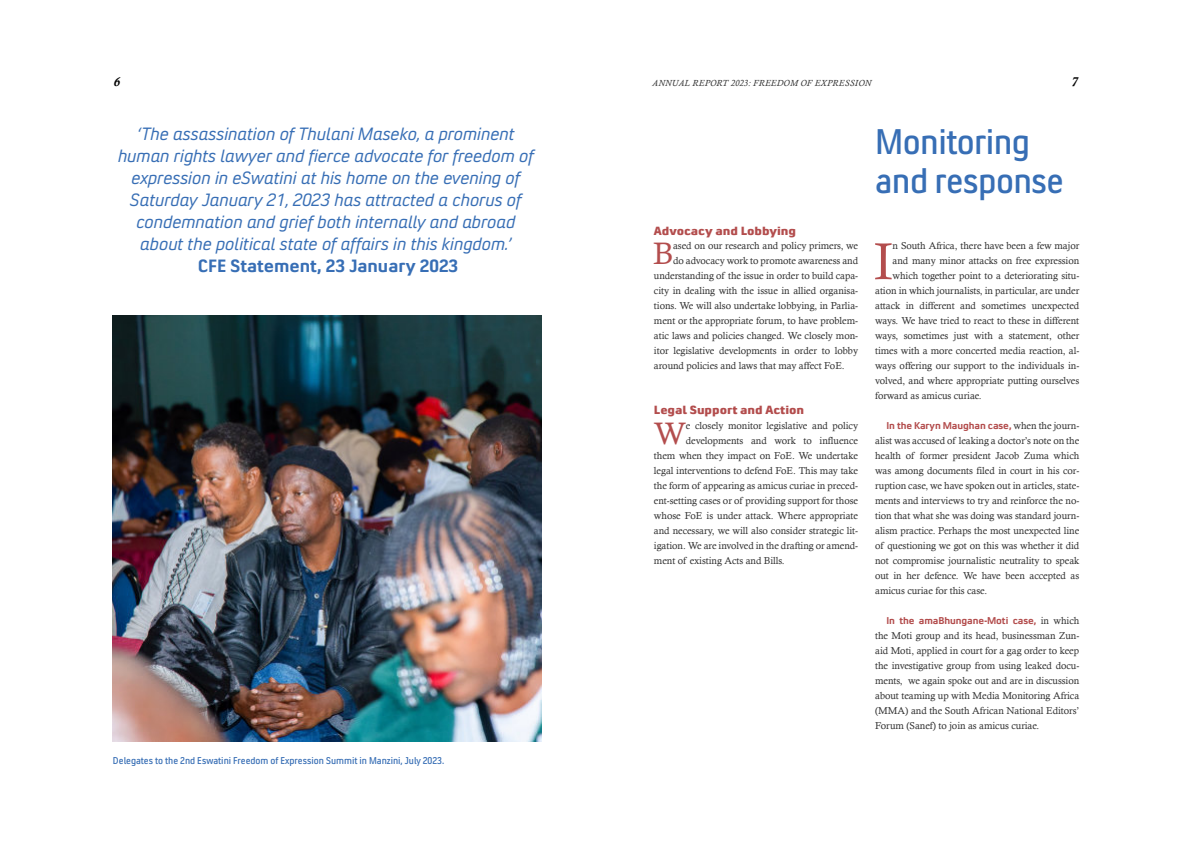
<style>
.page{position:relative;width:1191px;height:842px;background:#fff}
.page>*{position:absolute;margin:0;border:0;box-sizing:border-box;transform-origin:0 0}
.t1{font:52.1px "Calisto";color:#b34d4d}
.t2{font:36px/38.8px "Convection Condensed";letter-spacing:-.015em;color:#376eb5}
.t3{font:31.1px "Calisto";color:#b34d4d}
.t4{font:italic 18px/22px "Convection";color:#376eb5;text-align:center}
.t5{font:700 18px "Convection";color:#376eb5}
.t6{font:italic 700 13px "Calisto";color:#000}
.t7{font:800 12px "Convection";letter-spacing:-.005em;color:#b34d4d}
.t8{font:10px/15px "Calisto";letter-spacing:-.005em;color:#303030;text-align:justify}
.t9{font:10px "Convection Condensed";color:#376eb5}
.t10{font:700 10px "Convection";letter-spacing:-.005em;color:#b34d4d}
.t11{font:italic 9px "Calisto";letter-spacing:.025em;color:#303030}
.s1{font-family:"Calisto";font-weight:400;color:#303030}
</style>
<div class="page">
<img style="left:112px;top:315px;width:429px;height:427px">
<h3 class="t6" style="left:113px;top:77px;width:8px">6</h3>
<p class="t11" style="left:652px;top:79px;width:221px">ANNUAL REPORT 2023: FREEDOM OF EXPRESSION</p>
<h3 class="t6" style="left:1071px;top:77px;width:8px">7</h3>
<p class="t4" style="left:118px;top:124px;width:417px">‘The assassination of Thulani Maseko, a prominent human rights lawyer and fierce advocate for freedom of expression in eSwatini at his home on the evening of Saturday January 21, 2023 has attracted a chorus of condemnation and grief both internally and abroad about the political state of affairs in this kingdom.’</p>
<h3 class="t5" style="left:198px;top:259px;width:262px">CFE Statement, 23 January 2023</h3>
<p class="t9" style="left:113px;top:757px;width:333px">Delegates to the 2nd Eswatini Freedom of Expression Summit in Manzini, July 2023.</p>
<p class="t7" style="left:654px;top:227px;width:144px">Advocacy and Lobbying</p>
<h3 class="t3" style="left:653px;top:242px;width:22px">B</h3>
<p class="t8" style="left:673px;top:239px;width:186px">ased on our research and policy primers, we</p>
<p class="t8" style="left:673px;top:254px;width:186px">do advocacy work to promote awareness and</p>
<p class="t8" style="left:654px;top:269px;width:206px">understanding of the issue in order to build capa-</p>
<p class="t8" style="left:654px;top:284px;width:206px">city in dealing with the issue in allied organisa-</p>
<p class="t8" style="left:654px;top:299px;width:206px">tions. We will also undertake lobbying, in Parlia-</p>
<p class="t8" style="left:654px;top:314px;width:206px">ment or the appropriate forum, to have problem-</p>
<p class="t8" style="left:654px;top:329px;width:206px">atic laws and policies changed. We closely mon-</p>
<p class="t8" style="left:654px;top:344px;width:206px">itor legislative developments in order to lobby</p>
<p class="t8" style="left:654px;top:359px;width:192px">around policies and laws that may affect FoE.</p>
<p class="t7" style="left:654px;top:406px;width:152px">Legal Support and Action</p>
<h3 class="t3" style="left:654px;top:422px;width:34px">W</h3>
<p class="t8" style="left:686px;top:419px;width:174px">e closely monitor legislative and policy</p>
<p class="t8" style="left:686px;top:434px;width:174px">developments and work to influence</p>
<p class="t8" style="left:654px;top:449px;width:206px">them when they impact on FoE. We undertake</p>
<p class="t8" style="left:654px;top:464px;width:206px">legal interventions to defend FoE. This may take</p>
<p class="t8" style="left:654px;top:479px;width:206px">the form of appearing as amicus curiae in preced-</p>
<p class="t8" style="left:654px;top:494px;width:206px">ent-setting cases or of providing support for those</p>
<p class="t8" style="left:654px;top:509px;width:206px">whose FoE is under attack. Where appropriate</p>
<p class="t8" style="left:654px;top:524px;width:206px">and necessary, we will also consider strategic lit-</p>
<p class="t8" style="left:654px;top:539px;width:206px">igation. We are involved in the drafting or amend-</p>
<p class="t8" style="left:654px;top:554px;width:132px">ment of existing Acts and Bills.</p>
<h2 class="t2" style="left:875px;top:126px;width:190px">Monitoring and response</h2>
<h1 class="t1" style="left:874px;top:242px;width:21px">I</h1>
<p class="t8" style="left:892px;top:239px;width:188px">n South Africa, there have been a few major</p>
<p class="t8" style="left:892px;top:254px;width:188px">and many minor attacks on free expression</p>
<p class="t8" style="left:892px;top:269px;width:188px">which together point to a deteriorating situ-</p>
<p class="t8" style="left:875px;top:284px;width:206px">ation in which journalists, in particular, are under</p>
<p class="t8" style="left:875px;top:299px;width:206px">attack in different and sometimes unexpected</p>
<p class="t8" style="left:875px;top:314px;width:206px">ways. We have tried to react to these in different</p>
<p class="t8" style="left:875px;top:329px;width:206px">ways, sometimes just with a statement, other</p>
<p class="t8" style="left:875px;top:344px;width:206px">times with a more concerted media reaction, al-</p>
<p class="t8" style="left:875px;top:359px;width:206px">ways offering our support to the individuals in-</p>
<p class="t8" style="left:875px;top:374px;width:206px">volved, and where appropriate putting ourselves</p>
<p class="t8" style="left:875px;top:389px;width:108px">forward as amicus curiae.</p>
<p class="t10" style="left:886px;top:422px;width:194px">In the Karyn Maughan case, <span class="s1">when the journ-</span></p>
<p class="t8" style="left:875px;top:434px;width:206px">alist was accused of leaking a doctor’s note on the health of former president Jacob Zuma which was among documents filed in court in his cor&shy;ruption case, we have spoken out in articles, state&shy;ments and interviews to try and reinforce the no&shy;tion that what she was doing was standard journ&shy;alism practice. Perhaps the most unexpected line of questioning we got on this was whether it did not compromise journalistic neutrality to speak out in her defence. We have been accepted as amicus curiae for this case.</p>
<p class="t10" style="left:886px;top:617px;width:194px">In the amaBhungane-Moti case, <span class="s1">in which</span></p>
<p class="t8" style="left:875px;top:629px;width:206px">the Moti group and its head, businessman Zun&shy;aid Moti, applied in court for a gag order to keep the investigative group from using leaked docu&shy;ments, we again spoke out and are in discussion about teaming up with Media Monitoring Africa (MMA) and the South African National Editors’ Forum (Sanef) to join as amicus curiae.</p>
</div>
